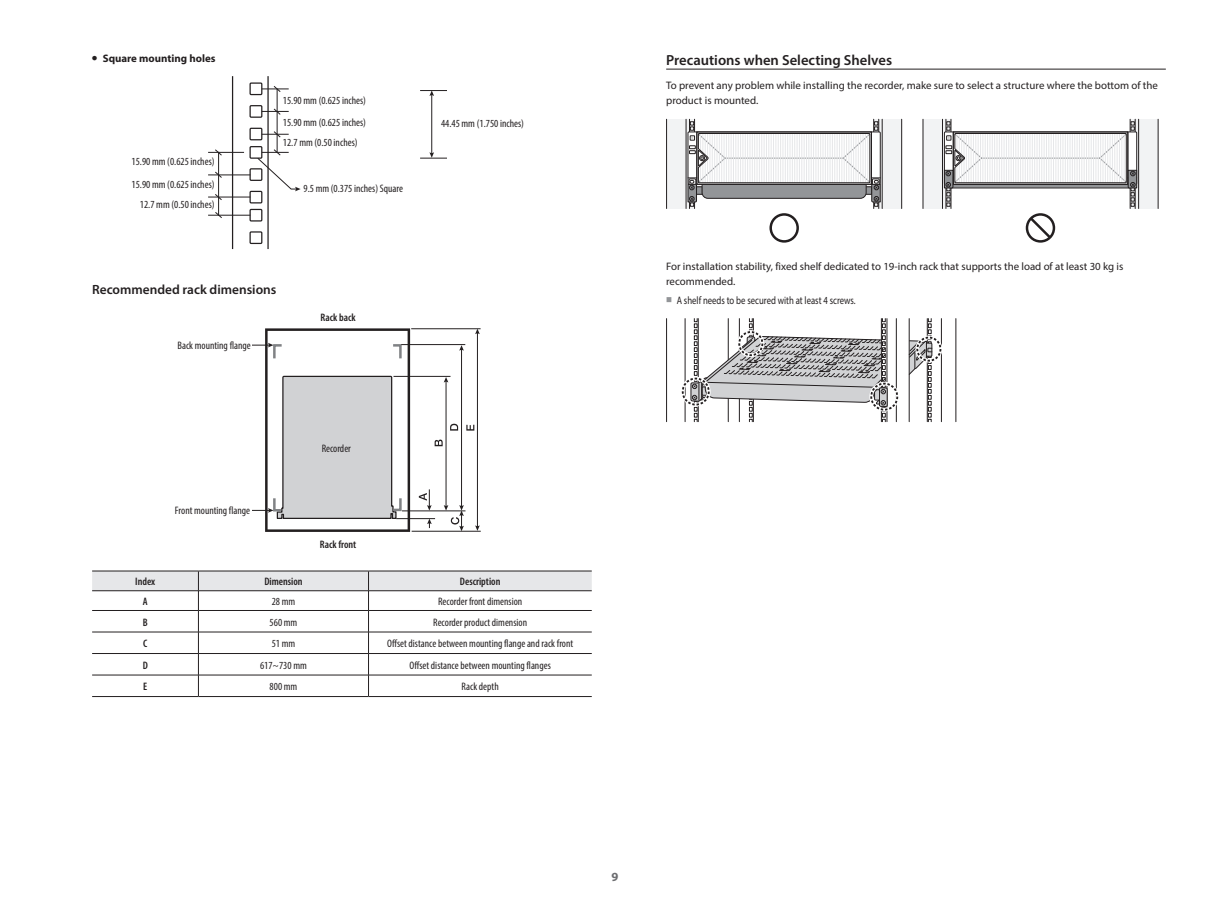
<style>
.page{position:relative;width:1219px;height:911px;background:#fff}
.page>*{position:absolute;margin:0;border:0;box-sizing:border-box;transform-origin:0 0}
.t1{font:600 14.62px "Myriad Pro";color:#231f20}
.t2{font:600 13.38px "Myriad Pro";color:#231f20}
.t3{font:700 12.5px "Myriad Pro";color:#6c6d70}
.t4{font:condensed 10.88px/22.4px "Myriad Pro";color:#231f20}
.t5{font:10.88px/15px "Myriad Pro";color:#231f20}
.t6{font:600 condensed 10.88px "Myriad Pro";color:#231f20}
.t7{font:10.88px "Myriad Pro";color:#231f20;scale:.8 1}
.t8{font:700 10.88px "Myriad Pro";color:#231f20}
.s1{font-family:"Noto Sans CJ Kkr";font-size:6.25px;color:#939598}
</style>
<div class="page">
<div style="left:249px;top:82px;width:13px;height:13px;border:1px solid #231f20"></div>
<div style="left:249px;top:105px;width:13px;height:13px;border:1px solid #231f20"></div>
<div style="left:249px;top:128px;width:13px;height:12px;border:1px solid #231f20"></div>
<div style="left:249px;top:146px;width:13px;height:13px;border:1px solid #231f20"></div>
<div style="left:249px;top:168px;width:13px;height:13px;border:1px solid #231f20"></div>
<div style="left:249px;top:191px;width:13px;height:12px;border:1px solid #231f20"></div>
<div style="left:249px;top:209px;width:13px;height:12px;border:1px solid #231f20"></div>
<div style="left:249px;top:231px;width:13px;height:13px;border:1px solid #231f20"></div>
<hr style="left:267px;top:77px;width:2px;height:171px;background:#231f20">
<hr style="left:232px;top:77px;width:1px;height:171px;background:#231f20">
<hr style="left:209px;top:152px;width:35px;height:1px;background:#231f20">
<hr style="left:209px;top:175px;width:41px;height:1px;background:#231f20">
<hr style="left:209px;top:197px;width:41px;height:1px;background:#231f20">
<hr style="left:209px;top:215px;width:41px;height:1px;background:#231f20">
<hr style="left:277px;top:89px;width:1px;height:63px;background:#231f20">
<svg style="left:262px;top:86px;width:26px;height:6px"></svg>
<svg style="left:262px;top:108px;width:26px;height:7px"></svg>
<svg style="left:262px;top:131px;width:26px;height:7px"></svg>
<hr style="left:218px;top:152px;width:1px;height:63px;background:#231f20">
<svg style="left:215px;top:149px;width:7px;height:7px"></svg>
<svg style="left:215px;top:171px;width:7px;height:7px"></svg>
<svg style="left:215px;top:194px;width:7px;height:6px"></svg>
<svg style="left:215px;top:212px;width:7px;height:6px"></svg>
<svg style="left:257px;top:149px;width:44px;height:42px"></svg>
<hr style="left:431px;top:94px;width:1px;height:60px;background:#231f20">
<svg style="left:421px;top:90px;width:26px;height:6px"></svg>
<svg style="left:421px;top:152px;width:26px;height:7px"></svg>
<svg style="left:252px;top:328px;width:158px;height:204px"></svg>
<hr style="left:397px;top:518px;width:38px;height:1px;background:#231f20">
<hr style="left:412px;top:531px;width:68px;height:1px;background:#231f20">
<hr style="left:402px;top:510px;width:63px;height:1px;background:#231f20">
<hr style="left:446px;top:381px;width:1px;height:126px;background:#231f20">
<svg style="left:444px;top:377px;width:4px;height:5px"></svg>
<hr style="left:461px;top:349px;width:1px;height:158px;background:#231f20">
<svg style="left:459px;top:345px;width:5px;height:6px"></svg>
<hr style="left:477px;top:332px;width:1px;height:195px;background:#231f20">
<svg style="left:475px;top:525px;width:5px;height:6px"></svg>
<svg style="left:475px;top:329px;width:5px;height:5px"></svg>
<svg style="left:427px;top:518px;width:5px;height:9px"></svg>
<hr style="left:394px;top:376px;width:56px;height:1px;background:#231f20">
<hr style="left:402px;top:344px;width:63px;height:1px;background:#231f20">
<hr style="left:412px;top:328px;width:68px;height:1px;background:#231f20">
<svg style="left:419px;top:490px;width:13px;height:20px"></svg>
<svg style="left:444px;top:505px;width:20px;height:26px"></svg>
<svg style="left:435px;top:439px;width:8px;height:7px"></svg>
<svg style="left:450px;top:424px;width:8px;height:6px"></svg>
<svg style="left:466px;top:425px;width:8px;height:5px"></svg>
<hr style="left:92px;top:570px;width:106px;height:1px;background:#231f20">
<hr style="left:198px;top:570px;width:171px;height:1px;background:#231f20">
<hr style="left:369px;top:570px;width:223px;height:1px;background:#231f20">
<hr style="left:92px;top:696px;width:106px;height:1px;background:#231f20">
<hr style="left:198px;top:696px;width:171px;height:1px;background:#231f20">
<hr style="left:369px;top:696px;width:223px;height:1px;background:#231f20">
<svg style="left:92px;top:571px;width:500px;height:125px"></svg>
<hr style="left:666px;top:69px;width:500px;height:1px;background:#231f20">
<div style="left:667px;top:119px;width:27px;height:89px;background:#f2f3f4"></div>
<div style="left:874px;top:119px;width:28px;height:89px;background:#f2f3f4"></div>
<hr style="left:694px;top:119px;width:1px;height:89px;background:#231f20">
<hr style="left:666px;top:119px;width:1px;height:89px;background:#231f20">
<hr style="left:689px;top:119px;width:1px;height:89px;background:#231f20">
<hr style="left:873px;top:119px;width:1px;height:89px;background:#231f20">
<hr style="left:901px;top:119px;width:1px;height:89px;background:#231f20">
<hr style="left:882px;top:119px;width:1px;height:89px;background:#231f20">
<hr style="left:878px;top:119px;width:1px;height:89px;background:#231f20">
<hr style="left:686px;top:119px;width:1px;height:89px;background:#231f20">
<svg style="left:687px;top:121px;width:194px;height:85px"></svg>
<div style="left:769px;top:213px;width:30px;height:30px;border:2px solid #231f20;border-radius:50%"></div>
<div style="left:1026px;top:213px;width:29px;height:30px;border:2px solid #231f20;border-radius:50%"></div>
<svg style="left:1027px;top:215px;width:26px;height:26px"></svg>
<div style="left:923px;top:119px;width:28px;height:89px;background:#f2f3f4"></div>
<div style="left:1130px;top:119px;width:28px;height:89px;background:#f2f3f4"></div>
<hr style="left:1138px;top:119px;width:1px;height:89px;background:#231f20">
<hr style="left:942px;top:119px;width:1px;height:89px;background:#231f20">
<hr style="left:951px;top:119px;width:1px;height:89px;background:#231f20">
<hr style="left:923px;top:119px;width:1px;height:89px;background:#231f20">
<hr style="left:946px;top:119px;width:1px;height:89px;background:#231f20">
<hr style="left:1130px;top:119px;width:1px;height:89px;background:#231f20">
<hr style="left:1158px;top:119px;width:1px;height:89px;background:#231f20">
<hr style="left:1135px;top:119px;width:1px;height:89px;background:#231f20">
<svg style="left:944px;top:121px;width:193px;height:85px"></svg>
<hr style="left:666px;top:318px;width:1px;height:104px;background:#231f20">
<hr style="left:685px;top:318px;width:1px;height:104px;background:#231f20">
<hr style="left:955px;top:318px;width:1px;height:104px;background:#231f20">
<hr style="left:941px;top:318px;width:1px;height:104px;background:#231f20">
<hr style="left:896px;top:318px;width:1px;height:104px;background:#231f20">
<hr style="left:887px;top:318px;width:1px;height:104px;background:#231f20">
<div style="left:879px;top:387px;width:8px;height:20px;border:1px solid #231f20"></div>
<svg style="left:908px;top:318px;width:25px;height:104px"></svg>
<svg style="left:690px;top:318px;width:196px;height:104px"></svg>
<div style="left:681px;top:377px;width:30px;height:29px;border:4px solid #fff;border-radius:50%"></div>
<div style="left:682px;top:377px;width:28px;height:28px;border:2px dashed #231f20;border-radius:50%"></div>
<div style="left:869px;top:382px;width:30px;height:29px;border:4px solid #fff;border-radius:50%"></div>
<div style="left:870px;top:383px;width:28px;height:27px;border:2px dashed #231f20;border-radius:50%"></div>
<div style="left:915px;top:336px;width:27px;height:26px;border:4px solid #fff;border-radius:50%"></div>
<div style="left:916px;top:336px;width:25px;height:25px;border:2px dashed #231f20;border-radius:50%"></div>
<div style="left:737px;top:330px;width:27px;height:27px;border:4px solid #fff;border-radius:50%"></div>
<div style="left:738px;top:331px;width:25px;height:25px;border:2px dashed #231f20;border-radius:50%"></div>
<p class="t8" style="left:92px;top:51px;width:125px"><sup>●</sup> Square mounting holes</p>
<p class="t4" style="left:132px;top:150px;width:85px">15.90 mm (0.625 inches)<br>15.90 mm (0.625 inches)</p>
<p class="t4" style="left:140px;top:193px;width:76px">12.7 mm (0.50 inches)</p>
<p class="t4" style="left:283px;top:89px;width:85px">15.90 mm (0.625 inches)<br>15.90 mm (0.625 inches)</p>
<p class="t4" style="left:283px;top:131px;width:76px">12.7 mm (0.50 inches)</p>
<p class="t4" style="left:303px;top:177px;width:101px">9.5 mm (0.375 inches) Square</p>
<p class="t2" style="left:92px;top:281px;width:186px">Recommended rack dimensions</p>
<p class="t4" style="left:177px;top:334px;width:75px">Back mounting flange</p>
<p class="t4" style="left:175px;top:499px;width:77px">Front mounting flange</p>
<p class="t6" style="left:321px;top:310px;width:37px">Rack back</p>
<p class="t4" style="left:322px;top:437px;width:31px">Recorder</p>
<p class="t6" style="left:320px;top:538px;width:38px">Rack front</p>
<p class="t4" style="left:441px;top:112px;width:85px">44.45 mm (1.750 inches)</p>
<p class="t6" style="left:135px;top:575px;width:22px">Index</p>
<p class="t6" style="left:264px;top:575px;width:40px">Dimension</p>
<p class="t6" style="left:460px;top:575px;width:42px">Description</p>
<p class="t6" style="left:143px;top:595px;width:6px">A</p>
<p class="t4" style="left:272px;top:590px;width:25px">28 mm</p>
<p class="t4" style="left:438px;top:590px;width:86px">Recorder front dimension</p>
<p class="t6" style="left:143px;top:615px;width:6px">B</p>
<p class="t4" style="left:270px;top:611px;width:29px">560 mm</p>
<p class="t4" style="left:433px;top:611px;width:95px">Recorder product dimension</p>
<p class="t6" style="left:143px;top:637px;width:6px">C</p>
<p class="t4" style="left:272px;top:632px;width:25px">51 mm</p>
<p class="t4" style="left:387px;top:632px;width:188px">Offset distance between mounting flange and rack front</p>
<p class="t6" style="left:143px;top:658px;width:7px">D</p>
<p class="t4" style="left:260px;top:654px;width:48px">617~730 mm</p>
<p class="t4" style="left:409px;top:654px;width:143px">Offset distance between mounting flanges</p>
<p class="t6" style="left:143px;top:680px;width:6px">E</p>
<p class="t4" style="left:270px;top:675px;width:29px">800 mm</p>
<p class="t4" style="left:462px;top:675px;width:39px">Rack depth</p>
<h1 class="t1" style="left:666px;top:51px;width:227px">Precautions when Selecting Shelves</h1>
<p class="t5" style="left:666px;top:78px;width:493px">To prevent any problem while installing the recorder, make sure to select a structure where the bottom of the product is mounted.</p>
<p class="t5" style="left:666px;top:259px;width:459px">For installation stability, fixed shelf dedicated to 19-inch rack that supports the load of at least 30 kg is recommended.</p>
<p class="t7" style="left:666px;top:293px;width:238px"><span class="s1">■</span> A shelf needs to be secured with at least 4 screws.</p>
<p class="t3" style="left:611px;top:869px;width:8px">9</p>
</div>
